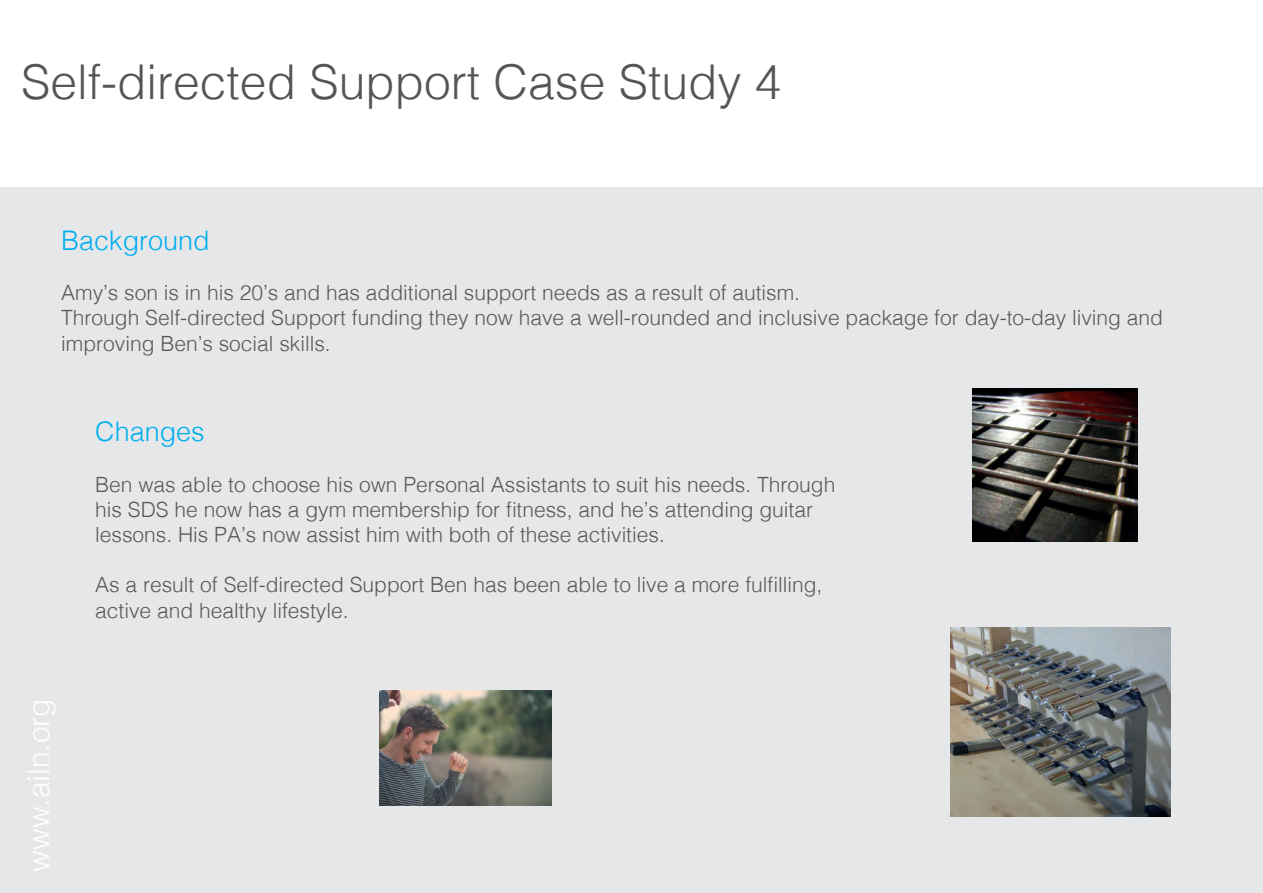
<style>
.page{position:relative;width:1263px;height:893px;background:#fff}
.page>*{position:absolute;margin:0;border:0;box-sizing:border-box;transform-origin:0 0}
.t1{font:300 48px "Helvetica";color:#545557}
.t2{font:300 30px "Helvetica";color:#fff}
.t3{font:300 27px "Helvetica";color:#00aeef}
.t4{font:300 21px/25.2px "Helvetica";color:#57585a}
</style>
<div class="page">
<div style="left:0;top:187px;width:1263px;height:706px;background:#e6e7e9"></div>
<img style="left:973px;top:388px;width:164px;height:153px">
<img style="left:950px;top:628px;width:220px;height:188px">
<img style="left:379px;top:691px;width:173px;height:115px">
<h1 class="t1" style="left:21px;top:41px;width:762px">Self-directed Support Case Study 4</h1>
<p class="t3" style="left:61px;top:217px;width:150px">Background</p>
<p class="t4" style="left:61px;top:279px;width:1103px">Amy’s son is in his 20’s and has additional support needs as a result of autism.<br>Through Self-directed Support funding they now have a well-rounded and inclusive package for day-to-day living and improving Ben’s social skills.</p>
<h2 class="t2" style="left:13px;top:872px;width:175px;rotate:-90deg">www.ailn.org</h2>
<p class="t3" style="left:95px;top:409px;width:111px">Changes</p>
<p class="t4" style="left:95px;top:470px;width:741px">Ben was able to choose his own Personal Assistants to suit his needs. Through his SDS he now has a gym membership for fitness, and he’s attending guitar lessons. His PA’s now assist him with both of these activities.</p>
<p class="t4" style="left:95px;top:571px;width:729px">As a result of Self-directed Support Ben has been able to live a more fulfilling, active and healthy lifestyle.</p>
</div>
